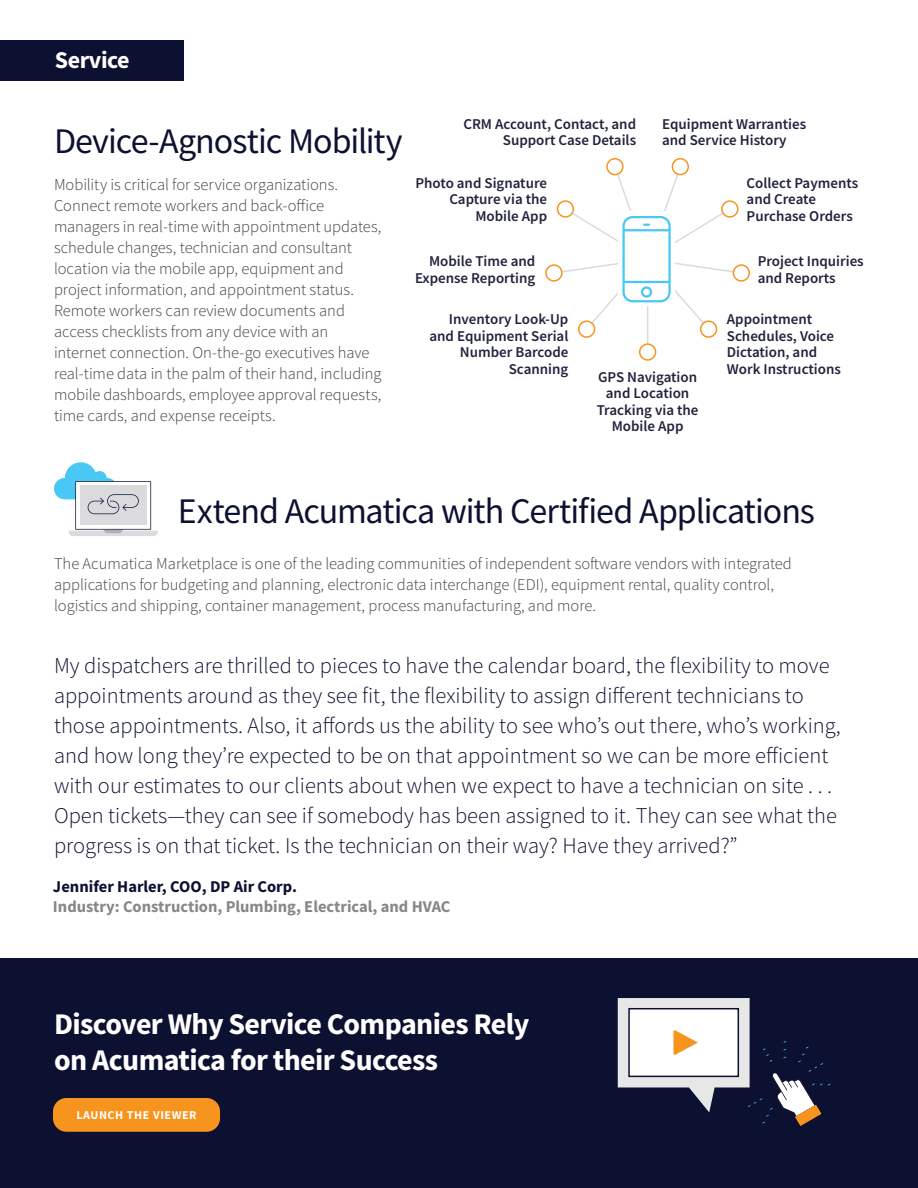
<style>
.page{position:relative;width:918px;height:1188px;background:#fff}
.page>*{position:absolute;margin:0;border:0;box-sizing:border-box;transform-origin:0 0}
.t1{font:36px "Source Sans Pro";letter-spacing:-.03em;color:#0d1131}
.t2{font:700 30px/36px "Source Sans Pro";letter-spacing:-.02em;color:#fff}
.t3{font:700 24px "Source Sans Pro";letter-spacing:-.02em;color:#fff}
.t4{font:300 22.5px/30px "Source Sans Pro";color:#0d1131}
.t5{font:300 16.5px/21px "Source Sans Pro";color:#414042}
.t6{font:700 16.5px "Source Sans Pro";color:#878789}
.t7{font:700 16.5px "Source Sans Pro";color:#0d1131}
.t8{font:600 15px/16.5px "Source Sans Pro";color:#21223d;text-align:right}
.t9{font:700 12px "Source Sans Pro";letter-spacing:.05em;color:#fff}
</style>
<div class="page">
<svg style="left:54px;top:462px;width:104px;height:74px"></svg>
<div style="left:0;top:958px;width:918px;height:230px;background:#0d1131"></div>
<svg style="left:618px;top:998px;width:213px;height:128px"></svg>
<div style="left:53px;top:1098px;width:167px;height:34px;background:#f7941e;border-radius:14px"></div>
<div style="left:606px;top:158px;width:18px;height:17px;border:2px solid #f7941e;border-radius:50%"></div>
<div style="left:672px;top:158px;width:17px;height:17px;border:2px solid #f7941e;border-radius:50%"></div>
<div style="left:733px;top:264px;width:17px;height:18px;border:2px solid #f7941e;border-radius:50%"></div>
<div style="left:639px;top:343px;width:17px;height:18px;border:2px solid #f7941e;border-radius:50%"></div>
<div style="left:545px;top:264px;width:18px;height:18px;border:2px solid #f7941e;border-radius:50%"></div>
<svg style="left:552px;top:165px;width:191px;height:188px"></svg>
<div style="left:0;top:40px;width:184px;height:41px;background:#0d1131"></div>
<h3 class="t3" style="left:55px;top:44px;width:76px">Service</h3>
<h1 class="t1" style="left:54px;top:119px;width:350px">Device-Agnostic Mobility</h1>
<p class="t5" style="left:54px;top:174px;width:329px">Mobility is critical for service organizations.<br>Connect remote workers and back-office managers in real-time with appointment updates, schedule changes, technician and consultant location via the mobile app, equipment and project information, and appointment status.<br>Remote workers can review documents and access checklists from any device with an internet connection. On-the-go executives have real-time data in the palm of their hand, including mobile dashboards, employee approval requests, time cards, and expense receipts.</p>
<p class="t8" style="left:463px;top:116px;width:174px">CRM Account, Contact, and<br>Support Case Details</p>
<p class="t8" style="left:662px;top:116px;width:146px;text-align:left">Equipment Warranties and Service History</p>
<p class="t8" style="left:747px;top:174px;width:113px;text-align:left">Collect Payments and Create<br>Purchase Orders</p>
<p class="t8" style="left:416px;top:174px;width:133px">Photo and Signature<br>Capture via the<br>Mobile App</p>
<p class="t8" style="left:415px;top:253px;width:122px">Mobile Time and<br>Expense Reporting</p>
<p class="t8" style="left:430px;top:311px;width:140px">Inventory Look-Up and Equipment Serial<br>Number Barcode<br>Scanning</p>
<p class="t8" style="left:597px;top:368px;width:103px;text-align:center">GPS Navigation and Location<br>Tracking via the<br>Mobile App</p>
<p class="t8" style="left:758px;top:253px;width:108px;text-align:left">Project Inquiries and Reports</p>
<p class="t8" style="left:727px;top:311px;width:116px;text-align:left">Appointment<br>Schedules, Voice<br>Dictation, and<br>Work Instructions</p>
<h1 class="t1" style="left:178px;top:488px;width:639px">Extend Acumatica with Certified Applications</h1>
<p class="t5" style="left:54px;top:553px;width:739px">The Acumatica Marketplace is one of the leading communities of independent software vendors with integrated applications for budgeting and planning, electronic data interchange (EDI), equipment rental, quality control, logistics and shipping, container management, process manufacturing, and more.</p>
<p class="t4" style="left:54px;top:651px;width:788px">My dispatchers are thrilled to pieces to have the calendar board, the flexibility to move appointments around as they see fit, the flexibility to assign different technicians to those appointments. Also, it affords us the ability to see who’s out there, who’s working, and how long they’re expected to be on that appointment so we can be more efficient with our estimates to our clients about when we expect to have a technician on site . . .<br>Open tickets—they can see if somebody has been assigned to it. They can see what the progress is on that ticket. Is the technician on their way? Have they arrived?”</p>
<p class="t7" style="left:53px;top:876px;width:246px">Jennifer Harler, COO, DP Air Corp.</p>
<p class="t6" style="left:53px;top:895px;width:399px">Industry: Construction, Plumbing, Electrical, and HVAC</p>
<h2 class="t2" style="left:54px;top:1005px;width:477px">Discover Why Service Companies Rely on Acumatica for their Success</h2>
<p class="t9" style="left:76px;top:1106px;width:122px">LAUNCH THE VIEWER</p>
</div>
